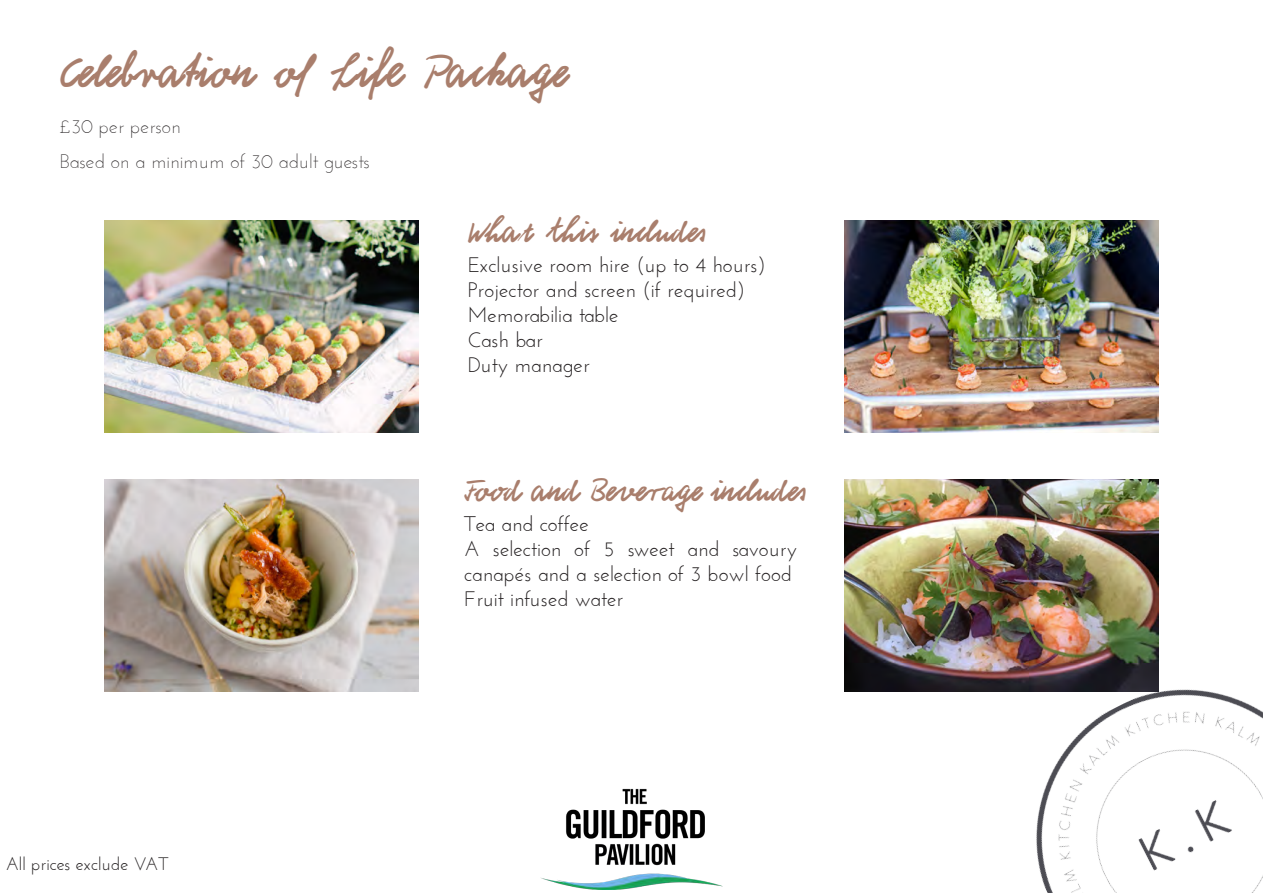
<style>
.page{position:relative;width:1263px;height:893px;background:#fff}
.page>*{position:absolute;margin:0;border:0;box-sizing:border-box;transform-origin:0 0}
.t1{font:48px "Schneid Handwriting Pro";letter-spacing:.015em;color:#a97e6c}
.t2{font:33px "Schneid Handwriting Pro";color:#a97e6c}
.t3{font:21px/25.2px "Josefin Sans";color:#231f20}
.t4{font:300 19.5px "Josefin Sans";color:#231f20}
.t5{font:18px "Josefin Sans";color:#231f20}
</style>
<div class="page">
<img style="left:540px;top:788px;width:183px;height:101px">
<img style="left:1036px;top:639px;width:227px;height:254px">
<img style="left:105px;top:221px;width:313px;height:211px">
<img style="left:845px;top:221px;width:313px;height:211px">
<img style="left:105px;top:480px;width:313px;height:212px">
<img style="left:845px;top:480px;width:313px;height:212px">
<p class="t1" style="left:60px;top:43px;width:515px">Celebration of Life Package</p>
<p class="t4" style="left:60px;top:114px;width:122px">£30 per person</p>
<p class="t4" style="left:60px;top:149px;width:312px">Based on a minimum of 30 adult guests</p>
<p class="t2" style="left:468px;top:211px;width:237px">What this includes</p>
<p class="t3" style="left:468px;top:251px;width:300px">Exclusive room hire (up to 4 hours)</p>
<p class="t3" style="left:468px;top:277px;width:279px">Projector and screen (if required)</p>
<p class="t3" style="left:468px;top:302px;width:152px">Memorabilia table</p>
<p class="t3" style="left:468px;top:327px;width:77px">Cash bar</p>
<p class="t3" style="left:468px;top:352px;width:124px">Duty manager</p>
<p class="t2" style="left:464px;top:470px;width:341px">Food and Beverage includes</p>
<p class="t3" style="left:464px;top:511px;width:126px">Tea and coffee</p>
<p class="t3" style="left:464px;top:536px;width:334px">A selection of 5 sweet and savoury canapés and a selection of 3 bowl food</p>
<p class="t3" style="left:464px;top:586px;width:161px">Fruit infused water</p>
<p class="t5" style="left:6px;top:852px;width:164px">All prices exclude VAT</p>
</div>
